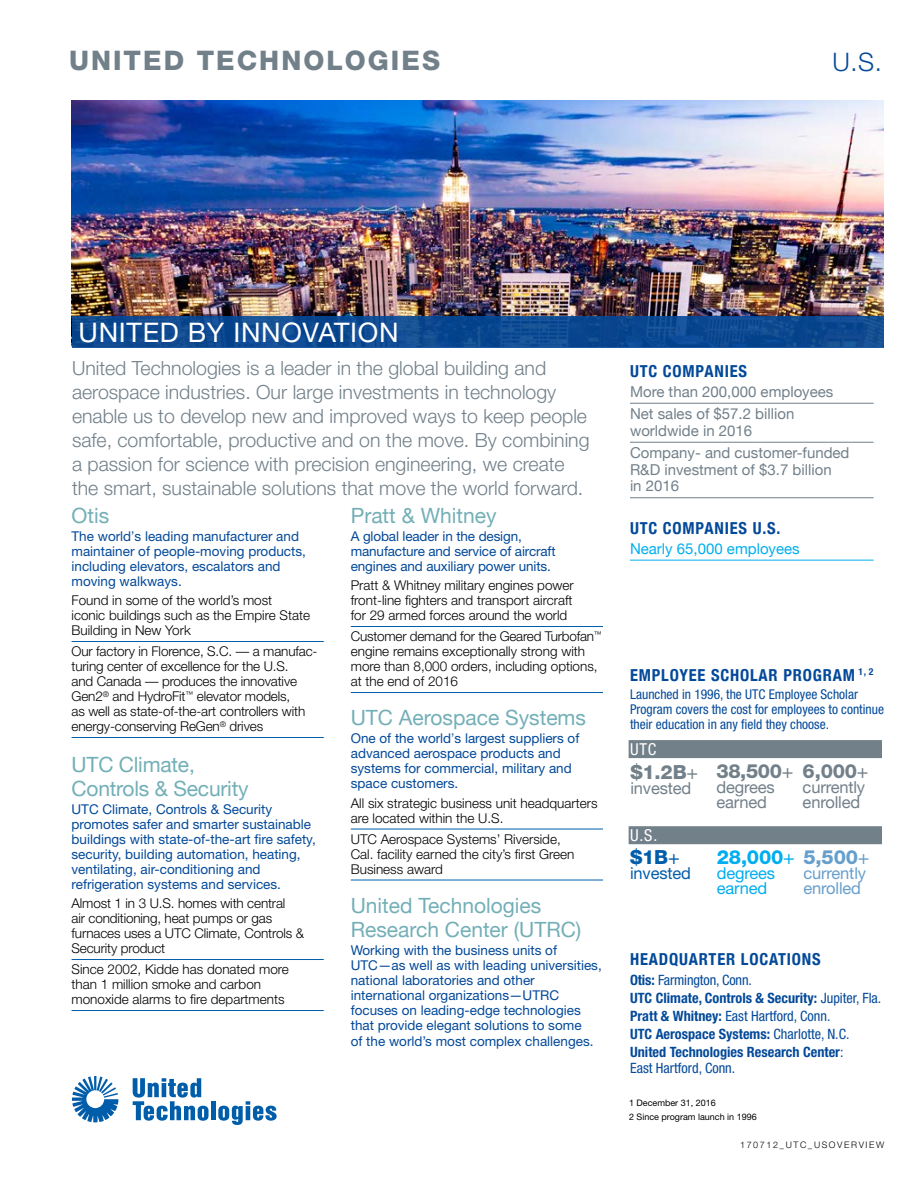
<style>
.page{position:relative;width:918px;height:1188px;background:#fff}
.page>*{position:absolute;margin:0;border:0;box-sizing:border-box;transform-origin:0 0}
.t1{font:800 27px "Helvetica Neue LT Std";letter-spacing:.075em;color:#72808a}
.t2{font:27px "Helvetica Neue LT Std";letter-spacing:.025em;color:#fff}
.t3{font:300 25.5px "Helvetica Neue";color:#034999}
.t4{font:21px/24px "Helvetica Neue";color:#73afb7}
.t5{font:300 19.5px/24px "Helvetica Neue LT Std";color:#72808a}
.t6{font:800 19.5px "Helvetica Neue";letter-spacing:-.015em;color:#72808a}
.t7{font:800 19.5px "Helvetica Neue";letter-spacing:-.01em;color:#00aeef}
.t8{font:800 19.5px "Helvetica Neue LT Std";color:#005daa}
.t9{font:700 condensed 16.5px "Helvetica Neue";letter-spacing:.05em;color:#034999}
.t10{font:16.5px/15px "Helvetica Neue";letter-spacing:-.01em;color:#72808a}
.t11{font:16.5px/15px "Helvetica Neue LT Std";letter-spacing:-.01em;color:#669ecc}
.t12{font:16.5px/15px "Helvetica Neue LT Std";letter-spacing:-.01em;color:#00aeef}
.t13{font:16.5px "Helvetica Neue LT Std";letter-spacing:-.01em;color:#005daa}
.t14{font:condensed 16.5px "Helvetica Neue";color:#fff}
.t15{font:15px/22.5px "Helvetica Neue";color:#72808a}
.t16{font:15px "Helvetica Neue";color:#00aeef}
.t17{font:700 condensed 14.25px/18px "Helvetica Neue";color:#034999}
.t18{font:condensed 14.25px "Helvetica Neue";color:#034999}
.t19{font:300 13.5px/15px "Helvetica Neue";color:#000}
.t20{font:13.5px/15px "Helvetica Neue LT Std";color:#034999}
.t21{font:condensed 13.5px/15px "Helvetica Neue";color:#034999}
.t22{font:300 13.5px/15px "Helvetica Neue LT Std";color:#000}
.t23{font:9px/13.5px "Helvetica Neue";color:#000}
.t24{font:300 9px "Helvetica Neue LT Std";letter-spacing:.175em;color:#000}
.s1{font-family:"Helvetica Neue";font-stretch:condensed}
.s2{font-weight:400}
.s3{font-family:"Helvetica Neue";font-weight:400}
.s4{color:#669ecc}
.s5{font-weight:400;color:#669ecc}
</style>
<div class="page">
<img style="left:72px;top:101px;width:812px;height:216px">
<div style="left:211px;top:1101px;width:5px;height:19px;background:#005daa"></div>
<svg style="left:218px;top:1101px;width:59px;height:24px"></svg>
<svg style="left:133px;top:1078px;width:76px;height:43px"></svg>
<svg style="left:72px;top:1076px;width:46px;height:46px"></svg>
<svg style="left:72px;top:317px;width:812px;height:31px;background:#0d4a91"></svg>
<hr style="left:630px;top:560px;width:244px;height:1px;background:#00aeef">
<hr style="left:630px;top:403px;width:244px;height:1px;background:#72808a">
<hr style="left:630px;top:442px;width:244px;height:1px;background:#72808a">
<hr style="left:630px;top:497px;width:244px;height:1px;background:#72808a">
<hr style="left:72px;top:641px;width:252px;height:1px;background:#005daa">
<hr style="left:72px;top:737px;width:252px;height:1px;background:#005daa">
<hr style="left:72px;top:959px;width:252px;height:1px;background:#005daa">
<hr style="left:72px;top:1010px;width:252px;height:1px;background:#005daa">
<hr style="left:351px;top:626px;width:252px;height:1px;background:#005daa">
<hr style="left:351px;top:692px;width:252px;height:1px;background:#005daa">
<hr style="left:351px;top:829px;width:252px;height:1px;background:#005daa">
<hr style="left:351px;top:880px;width:252px;height:1px;background:#005daa">
<div style="left:629px;top:826px;width:253px;height:18px;background:#72808a"></div>
<div style="left:629px;top:740px;width:253px;height:18px;background:#72808a"></div>
<h1 class="t1" style="left:69px;top:45px;width:372px">UNITED TECHNOLOGIES</h1>
<h2 class="t3" style="left:832px;top:46px;width:51px">U.S.</h2>
<h1 class="t2" style="left:79px;top:316px;width:322px">UNITED BY INNOVATION</h1>
<p class="t5" style="left:72px;top:356px;width:519px">United Technologies is a leader in the global building and aerospace industries. Our large investments in technology enable us to develop new and improved ways to keep people safe, comfortable, productive and on the move. By combining a passion for science with precision engineering, we create the smart, sustainable solutions that move the world forward.</p>
<h3 class="t4" style="left:72px;top:505px;width:39px">Otis</h3>
<p class="t20" style="left:72px;top:528px;width:236px">The world<span class="s1">’</span>s leading manufacturer and maintainer of people-moving products, including elevators, escalators and moving walkways.</p>
<p class="t19" style="left:72px;top:593px;width:240px">Found in some of the world’s most<br>iconic buildings such as the Empire State<br>Building in New York</p>
<p class="t19" style="left:72px;top:644px;width:248px">Our factory in Florence, S.C. — a manufac&shy;turing center of excellence for the U.S.<br>and Canada — produces the innovative Gen2<sup>®</sup> and HydroFit<sup>™</sup> elevator models,<br>as well as state-of-the-art controllers with energy-conserving ReGen<sup>®</sup> drives</p>
<h3 class="t4" style="left:72px;top:754px;width:179px">UTC Climate,<br>Controls &amp; Security</h3>
<p class="t20" style="left:72px;top:801px;width:246px">UTC Climate, Controls &amp; Security promotes safer and smarter sustainable buildings with state-of-the-art fire safety, security, building automation, heating, ventilating, air-conditioning and refrigeration systems and services.</p>
<p class="t19" style="left:72px;top:896px;width:234px">Almost 1 in 3 U.S. homes with central<br>air conditioning, heat pumps or gas furnaces uses a UTC Climate, Controls &amp;<br>Security product</p>
<p class="t19" style="left:72px;top:962px;width:219px">Since 2002, Kidde has donated more than 1 million smoke and carbon monoxide alarms to fire departments</p>
<h3 class="t4" style="left:351px;top:505px;width:147px">Pratt &amp; Whitney</h3>
<p class="t20" style="left:351px;top:528px;width:206px">A global leader in the design, manufacture and service of aircraft engines and auxiliary power units.</p>
<p class="t19" style="left:351px;top:578px;width:225px;text-align:justify">Pratt &amp; Whitney military engines power front-line fighters and transport aircraft for 29 armed forces around the world</p>
<p class="t19" style="left:351px;top:629px;width:252px">Customer demand for the Geared Turbofan<sup>™ </sup>engine remains exceptionally strong with more than 8,000 orders, including options, at the end of 2016</p>
<h3 class="t4" style="left:351px;top:707px;width:237px">UTC Aerospace Systems</h3>
<p class="t20" style="left:351px;top:731px;width:230px">One of the world<span class="s1">’</span>s largest suppliers of advanced aerospace products and systems for commercial, military and space customers.</p>
<p class="t22" style="left:351px;top:795px;width:248px">All six strategic business unit headquarters are located within the U.S.</p>
<p class="t19" style="left:351px;top:831px;width:225px">UTC Aerospace Systems’ Riverside,<br>Cal. facility earned the city’s first Green<br>Business award</p>
<h3 class="t4" style="left:351px;top:895px;width:232px">United Technologies<br>Research Center (UTRC)</h3>
<p class="t20" style="left:351px;top:942px;width:252px">Working with the business units of UTC—as well as with leading universities, national laboratories and other international organizations—UTRC focuses on leading-edge technologies that provide elegant solutions to some<br>of the world’s most complex challenges.</p>
<p class="t9" style="left:630px;top:358px;width:119px">UTC COMPANIES</p>
<p class="t15" style="left:630px;top:381px;width:205px">More than 200,000 employees<br>Net sales of $57.2 billion</p>
<p class="t15" style="left:630px;top:420px;width:221px">worldwide in 2016<br>Company- and customer-funded</p>
<p class="t15" style="left:630px;top:462px;width:203px;line-height:16.5px">R&amp;D investment of $3.7 billion in 2016</p>
<p class="t9" style="left:630px;top:515px;width:152px">UTC COMPANIES U.S.</p>
<p class="t16" style="left:630px;top:538px;width:171px">Nearly 65,000 employees</p>
<p class="t9" style="left:630px;top:661px;width:245px">EMPLOYEE SCHOLAR PROGRAM <sup>1,</sup> <sup>2</sup></p>
<p class="t21" style="left:630px;top:686px;width:255px">Launched in 1996, the UTC Employee Scholar<br>Program covers the cost for employees to continue their education in any field they choose.</p>
<p class="t14" style="left:630px;top:740px;width:28px">UTC</p>
<h3 class="t6" style="left:630px;top:760px;width:69px">$1.2B<span class="s2">+</span></h3>
<p class="t10" style="left:630px;top:781px;width:62px">invested</p>
<p class="t14" style="left:630px;top:826px;width:29px">U.S.</p>
<h3 class="t8" style="left:630px;top:846px;width:51px">$1B<span class="s3">+</span></h3>
<p class="t13" style="left:630px;top:864px;width:62px">invested</p>
<h3 class="t6" style="left:717px;top:760px;width:78px">38,500<span class="s2">+</span></h3>
<p class="t10" style="left:717px;top:781px;width:60px">degrees earned</p>
<h3 class="t6" style="left:803px;top:760px;width:68px">6,000<span class="s2">+</span></h3>
<p class="t10" style="left:803px;top:781px;width:64px">currently enrolled</p>
<h3 class="t7" style="left:717px;top:846px;width:154px">28,000<span class="s2">+</span> <span class="s4">5,500</span><span class="s5">+</span></h3>
<p class="t12" style="left:717px;top:866px;width:60px">degrees earned</p>
<p class="t11" style="left:804px;top:866px;width:64px">currently enrolled</p>
<p class="t9" style="left:630px;top:946px;width:192px">HEADQUARTER LOCATIONS</p>
<p class="t17" style="left:630px;top:971px;width:253px">Otis: <span class="s2">Farmington, Conn.<br></span>UTC Climate, Controls &amp; Security: <span class="s2">Jupiter, Fla.<br></span>Pratt &amp; Whitney: <span class="s2">East Hartford, Conn.<br></span>UTC Aerospace Systems: <span class="s2">Charlotte, N.C.<br></span>United Technologies Research Center<span class="s2">:</span></p>
<p class="t18" style="left:630px;top:1060px;width:107px">East Hartford, Conn.</p>
<p class="t23" style="left:629px;top:1096px;width:129px">1 December 31, 2016<br>2 Since program launch in 1996</p>
<p class="t24" style="left:740px;top:1139px;width:146px">170712_UTC_USOVERVIEW</p>
</div>
